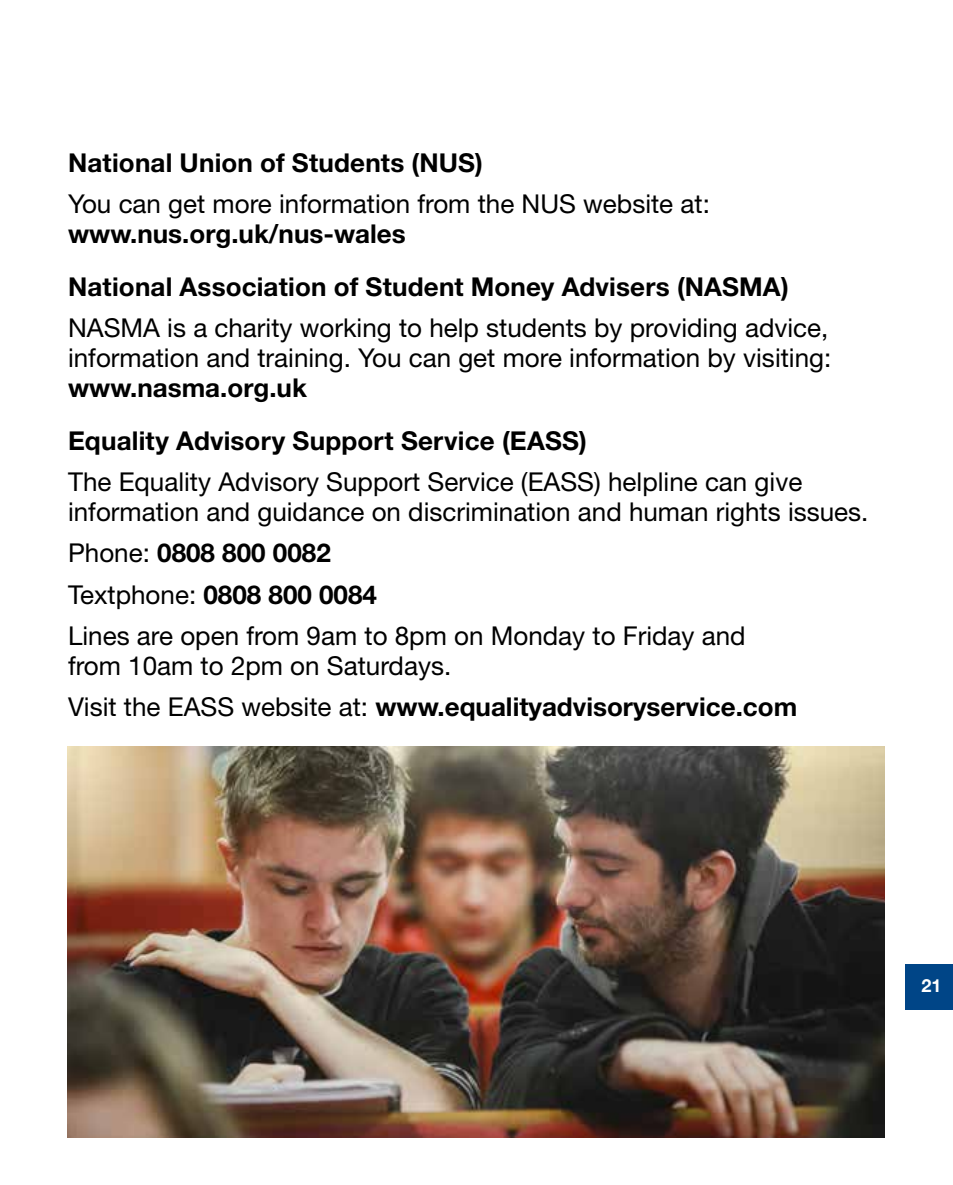
<style>
.page{position:relative;width:953px;height:1185px;background:#fff}
.page>*{position:absolute;margin:0;border:0;box-sizing:border-box;transform-origin:0 0}
.t1{font:26px/41.4px "Helvetica Neue LT Std";color:#000}
.t2{font:700 26px "Helvetica Neue LT Std";color:#000}
.t3{font:700 18px "Helvetica Neue";color:#fff}
.s1{font-weight:700}
</style>
<div class="page">
<div style="left:905px;top:964px;width:47px;height:45px;background:#004587"></div>
<img style="left:68px;top:747px;width:816px;height:391px">
<p class="t1" style="left:68px;top:141px;width:643px"><span class="s1">National Union of Students (NUS)<br></span>You can get more information from the NUS website at:</p>
<p class="t2" style="left:68px;top:218px;width:339px">www.nus.org.uk/nus-wales</p>
<p class="t1" style="left:68px;top:265px;width:761px"><span class="s1">National Association of Student Money Advisers (NASMA)<br></span>NASMA is a charity working to help students by providing advice,</p>
<p class="t1" style="left:68px;top:342px;width:764px;line-height:30px">information and training. You can get more information by visiting: <span class="s1">www.nasma.org.uk</span></p>
<p class="t1" style="left:68px;top:419px;width:735px"><span class="s1">Equality Advisory Support Service (EASS)<br></span>The Equality Advisory Support Service (EASS) helpline can give</p>
<p class="t1" style="left:68px;top:491px;width:801px">information and guidance on discrimination and human rights issues.<br>Phone: <span class="s1">0808 800 0082<br></span>Textphone: <span class="s1">0808 800 0084<br></span>Lines are open from 9am to 8pm on Monday to Friday and</p>
<p class="t1" style="left:68px;top:645px;width:730px">from 10am to 2pm on Saturdays.<br>Visit the EASS website at: <span class="s1">www.equalityadvisoryservice.com</span></p>
<p class="t3" style="left:921px;top:972px;width:22px">21</p>
</div>
